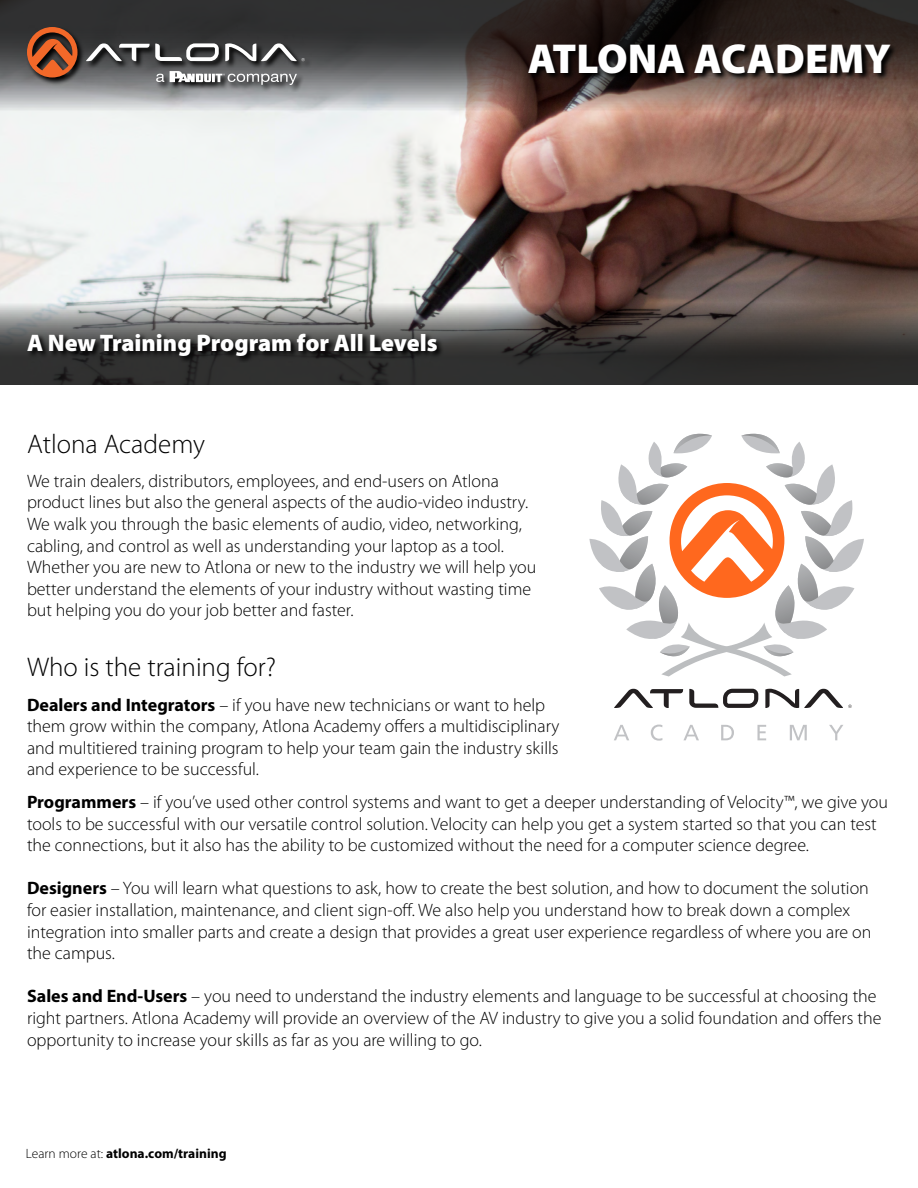
<style>
.page{position:relative;width:918px;height:1188px;background:#fff}
.page>*{position:absolute;margin:0;border:0;box-sizing:border-box;transform-origin:0 0}
.t1{font:900 42px "Myriad Pro";color:#fff}
.t2{font:300 27px "Myriad Pro";color:#000}
.t3{font:900 24px "Myriad Pro";color:#fff}
.t4{font:300 18px/21.6px "Myriad Pro";color:#000}
.t5{font:700 13.5px "Myriad Pro";color:#000}
.s1{font-weight:700}
.s2{font-weight:300}
</style>
<div class="page">
<img style="left:0;top:125px;width:918px;height:156px">
<svg style="left:0;top:281px;width:918px;height:103px;background:#676360"></svg>
<svg style="left:0;top:0;width:918px;height:125px;background:#6a605c"></svg>
<svg style="left:527px;top:43px;width:371px;height:37px;background:#1e1613"></svg>
<svg style="left:26px;top:25px;width:286px;height:67px;background:#535455"></svg>
<svg style="left:86px;top:43px;width:133px;height:18px"></svg>
<svg style="left:225px;top:43px;width:80px;height:18px"></svg>
<svg style="left:27px;top:27px;width:51px;height:51px;background:#8e4929"></svg>
<svg style="left:156px;top:74px;width:8px;height:8px"></svg>
<svg style="left:170px;top:71px;width:127px;height:14px"></svg>
<svg style="left:689px;top:689px;width:69px;height:19px"></svg>
<svg style="left:614px;top:689px;width:69px;height:19px"></svg>
<svg style="left:765px;top:689px;width:87px;height:19px"></svg>
<svg style="left:614px;top:725px;width:15px;height:15px"></svg>
<svg style="left:651px;top:725px;width:11px;height:16px"></svg>
<svg style="left:683px;top:725px;width:16px;height:15px"></svg>
<svg style="left:721px;top:725px;width:13px;height:15px"></svg>
<svg style="left:757px;top:725px;width:9px;height:15px"></svg>
<svg style="left:790px;top:725px;width:17px;height:15px"></svg>
<svg style="left:829px;top:725px;width:14px;height:15px"></svg>
<svg style="left:589px;top:434px;width:275px;height:242px"></svg>
<svg style="left:26px;top:332px;width:418px;height:31px;background:#313131"></svg>
<h1 class="t1" style="left:528px;top:31px;width:365px">ATLONA ACADEMY</h1>
<h3 class="t3" style="left:27px;top:326px;width:412px">A New Training Program for All Levels</h3>
<h2 class="t2" style="left:27px;top:429px;width:180px">Atlona Academy</h2>
<p class="t4" style="left:27px;top:470px;width:511px">We train dealers, distributors, employees, and end-users on Atlona product lines but also the general aspects of the audio-video industry.<br>We walk you through the basic elements of audio, video, networking, cabling, and control as well as understanding your laptop as a tool.<br>Whether you are new to Atlona or new to the industry we will help you better understand the elements of your industry without wasting time but helping you do your job better and faster.</p>
<h2 class="t2" style="left:27px;top:653px;width:251px">Who is the training for?</h2>
<p class="t4" style="left:27px;top:694px;width:534px"><span class="s1">Dealers and Integrators</span> – if you have new technicians or want to help them grow within the company, Atlona Academy offers a multidisciplinary and multitiered training program to help your team gain the industry skills and experience to be successful.</p>
<p class="t4" style="left:27px;top:792px;width:863px"><span class="s1">Programmers</span> – if you’ve used other control systems and want to get a deeper understanding of Velocity™, we give you tools to be successful with our versatile control solution. Velocity can help you get a system started so that you can test the connections, but it also has the ability to be customized without the need for a computer science degree.</p>
<p class="t4" style="left:27px;top:878px;width:846px"><span class="s1">Designers</span> – You will learn what questions to ask, how to create the best solution, and how to document the solution for easier installation, maintenance, and client sign-off. We also help you understand how to break down a complex integration into smaller parts and create a design that provides a great user experience regardless of where you are on the campus.</p>
<p class="t4" style="left:27px;top:986px;width:856px"><span class="s1">Sales and End-Users</span> – you need to understand the industry elements and language to be successful at choosing the right partners. Atlona Academy will provide an overview of the AV industry to give you a solid foundation and offers the opportunity to increase your skills as far as you are willing to go.</p>
<p class="t5" style="left:26px;top:1144px;width:202px"><span class="s2">Learn more at:</span> atlona.com/training</p>
</div>
